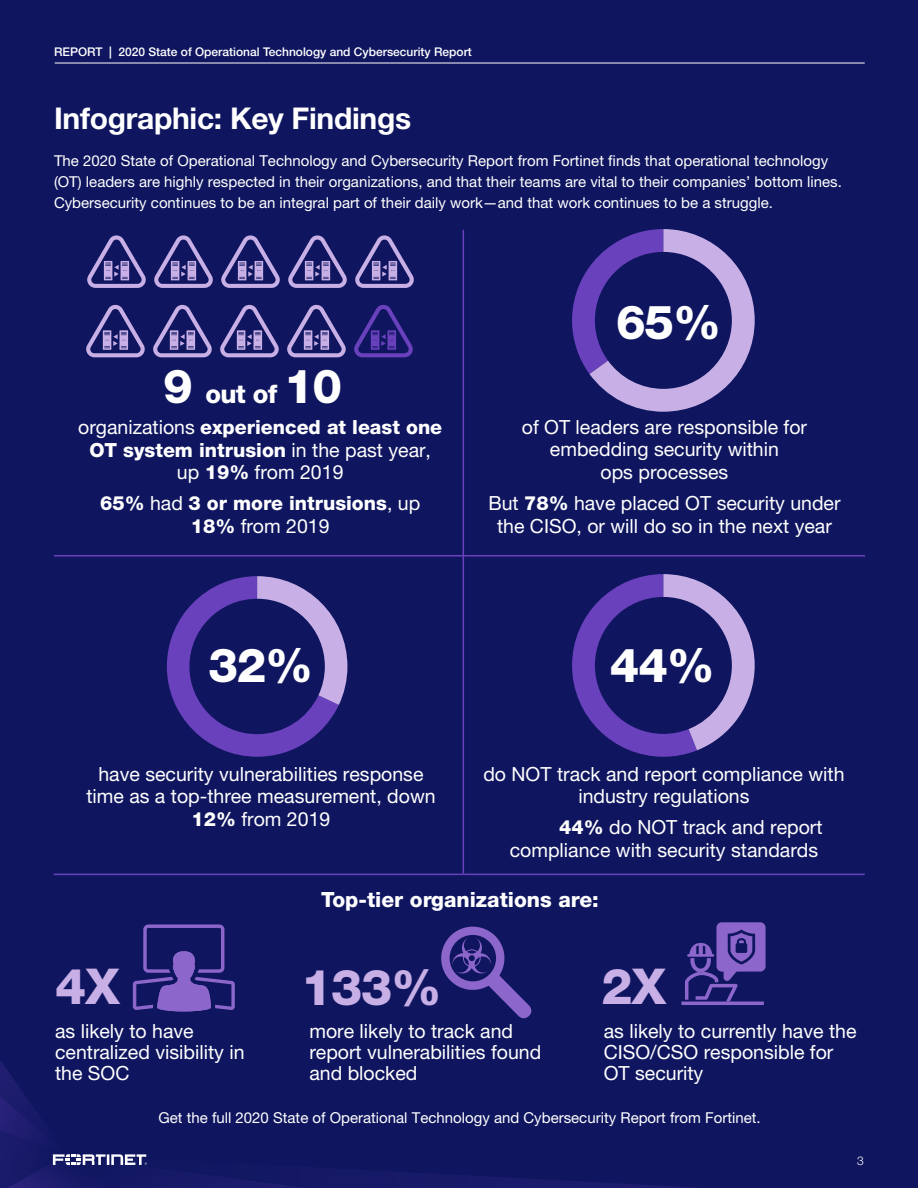
<style>
.page{position:relative;width:918px;height:1188px;background:#0f165f}
.page>*{position:absolute;margin:0;border:0;box-sizing:border-box;transform-origin:0 0}
.Main_Title{font:800 49.5px "Helvetica Neue LT Pro";letter-spacing:-.025em;color:#c8b0e6}
.Main_Title-2{font:800 47.1px "Helvetica Neue LT Pro";color:#fff}
.Main_Subtitle{font:700 30px "Helvetica Neue LT Pro";letter-spacing:-.01em;color:#fff}
.Main_Title-3{font:800 25.65px "Helvetica Neue LT Pro";color:#fff}
.Body_Copy{font:800 21px "Helvetica Neue LT Pro";color:#fff}
.Body_Copy-2{font:19.5px/21px "Helvetica Neue LT Pro";color:#fff;text-align:center}
.Body_Copy-3{font:800 19.5px/22.5px "Helvetica Neue LT Pro";color:#fff;text-align:center}
.Body_Copy-4{font:15px/21px "Helvetica Neue LT Pro";color:#fff}
.t1{font:500 12px "Helvetica Neue LT Pro";color:#fff}
.t2{font:300 12px "Helvetica Neue LT Pro";color:#fff}
.s1{font-weight:700}
.s2{font-size:47.1px}
.s3{font-weight:400}
.s4{font-weight:800}
</style>
<div class="page">
<hr style="left:55px;top:63px;width:810px;height:1px;background:#fff">
<svg style="left:0;top:1061px;width:693px;height:127px"></svg>
<svg style="left:572px;top:229px;width:183px;height:183px"></svg>
<svg style="left:167px;top:576px;width:180px;height:181px"></svg>
<svg style="left:572px;top:574px;width:183px;height:183px"></svg>
<hr style="left:54px;top:555px;width:811px;height:1px;background:#6a41bd">
<hr style="left:54px;top:874px;width:811px;height:1px;background:#6a41bd">
<hr style="left:463px;top:230px;width:1px;height:644px;background:#6a41bd">
<svg style="left:133px;top:924px;width:102px;height:87px"></svg>
<svg style="left:441px;top:927px;width:90px;height:91px"></svg>
<svg style="left:681px;top:922px;width:85px;height:83px"></svg>
<svg style="left:87px;top:235px;width:59px;height:53px"></svg>
<svg style="left:154px;top:235px;width:59px;height:53px"></svg>
<svg style="left:221px;top:235px;width:59px;height:53px"></svg>
<svg style="left:288px;top:235px;width:59px;height:53px"></svg>
<svg style="left:355px;top:235px;width:59px;height:53px"></svg>
<svg style="left:86px;top:304px;width:59px;height:54px"></svg>
<svg style="left:153px;top:304px;width:59px;height:54px"></svg>
<svg style="left:220px;top:304px;width:59px;height:54px"></svg>
<svg style="left:287px;top:304px;width:59px;height:54px"></svg>
<svg style="left:354px;top:305px;width:59px;height:53px"></svg>
<p class="t1" style="left:54px;top:44px;width:419px">REPORT <span class="s1">|</span> 2020 State of Operational Technology and Cybersecurity Report</p>
<p class="Main_Subtitle" style="left:54px;top:100px;width:359px">Infographic: Key Findings</p>
<p class="Body_Copy-4" style="left:54px;top:150px;width:787px">The 2020 State of Operational Technology and Cybersecurity Report from Fortinet finds that operational technology (OT) leaders are highly respected in their organizations, and that their teams are vital to their companies’ bottom lines.<br>Cybersecurity continues to be an integral part of their daily work—and that work continues to be a struggle.</p>
<p class="Main_Title-3" style="left:163px;top:379px;width:180px"><span class="s2">9</span> out of <span class="s2">10</span></p>
<p class="Body_Copy-3" style="left:78px;top:416px;width:366px"><span class="s3">organizations</span> experienced at least one<br>OT system intrusion <span class="s3">in the past year, up</span> 19% <span class="s3">from 2019</span></p>
<p class="Body_Copy-3" style="left:100px;top:492px;width:322px">65% <span class="s3">had</span> 3 or more intrusions<span class="s3">, up<br></span>18% <span class="s3">from 2019</span></p>
<p class="Main_Title-2" style="left:208px;top:637px;width:106px">32%</p>
<p class="Main_Title-2" style="left:616px;top:294px;width:106px">65%</p>
<p class="Body_Copy-2" style="left:522px;top:415px;width:287px;line-height:22.5px">of OT leaders are responsible for embedding security within<br>ops processes</p>
<p class="Body_Copy-2" style="left:488px;top:491px;width:354px;line-height:22.8px">But <span class="s4">78%</span> have placed OT security under the CISO, or will do so in the next year</p>
<p class="Main_Title-2" style="left:610px;top:637px;width:106px">44%</p>
<p class="Body_Copy-2" style="left:483px;top:762px;width:363px;line-height:22.5px">do NOT track and report compliance with industry regulations</p>
<p class="Body_Copy-2" style="left:510px;top:816px;width:314px;line-height:22.5px;text-align:right"><span class="s4">44%</span> do NOT track and report compliance with security standards</p>
<p class="Body_Copy" style="left:321px;top:887px;width:279px">Top-tier organizations are:</p>
<p class="Body_Copy-2" style="left:86px;top:762px;width:351px;line-height:22.5px">have security vulnerabilities response time as a top-three measurement, down<br><span class="s4">12%</span> from 2019</p>
<p class="Main_Title" style="left:55px;top:957px;width:66px">4X</p>
<p class="Main_Title" style="left:301px;top:958px;width:142px">133%</p>
<p class="Main_Title" style="left:602px;top:957px;width:66px">2X</p>
<p class="Body_Copy-2" style="left:55px;top:1020px;width:191px;text-align:left">as likely to have centralized visibility in the SOC</p>
<p class="Body_Copy-2" style="left:309px;top:1020px;width:233px;text-align:left">more likely to track and report vulnerabilities found and blocked</p>
<p class="Body_Copy-2" style="left:604px;top:1020px;width:254px;text-align:left">as likely to currently have the<br>CISO/CSO responsible for<br>OT security</p>
<p class="Body_Copy-4" style="left:158px;top:1107px;width:601px">Get the full 2020 State of Operational Technology and Cybersecurity Report from Fortinet.</p>
<p class="t2" style="left:857px;top:1154px;width:8px">3</p>
</div>
